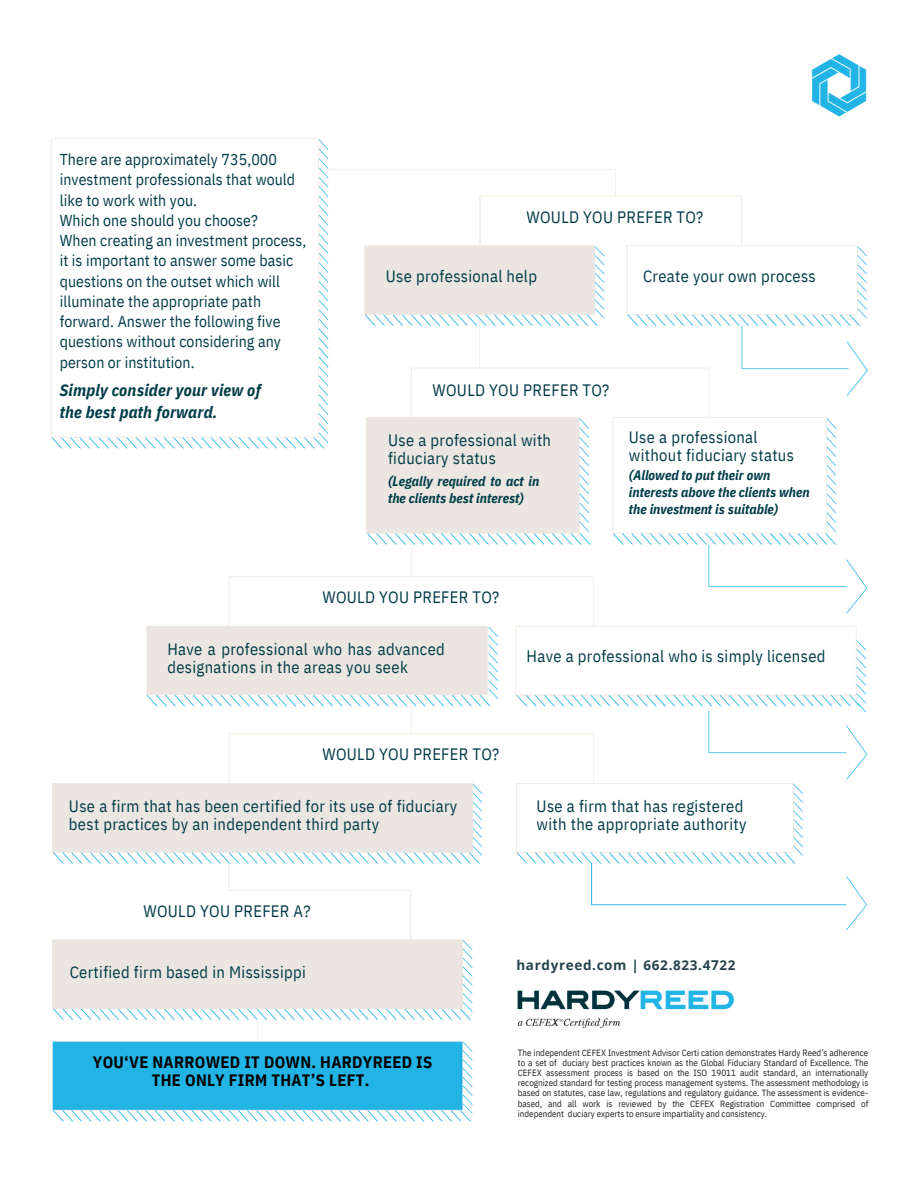
<style>
.page{position:relative;width:918px;height:1188px;background:#fff}
.page>*{position:absolute;margin:0;border:0;box-sizing:border-box;transform-origin:0 0}
.t1{font:16.5px/18px "IBM Plex Sans Cond";letter-spacing:.02em;color:#003b48}
.t2{font:700 16.5px/18px "IBM Plex Sans Cond";letter-spacing:.02em;color:#000;text-align:center}
.t3{font:italic 700 16.5px/21.3px "IBM Plex Sans Cond";letter-spacing:.01em;color:#003c48}
.t4{font:15.75px/20.2px "IBM Plex Sans Cond";letter-spacing:.005em;color:#003b48}
.t5{font:italic 700 13.5px/16.8px "IBM Plex Sans Cond";color:#003c48}
.t6{font:700 13.5px "Open Sans";letter-spacing:.05em;color:#24434c}
.t7{font:9px/10.2px "IBM Plex Sans Cond";color:#231f20;text-align:justify}
</style>
<div class="page">
<img style="left:51px;top:54px;width:817px;height:1068px">
<h5 class="t4" style="left:60px;top:149px;width:248px">There are approximately 735,000 investment professionals that would like to work with you.<br>Which one should you choose?<br>When creating an investment process, it is important to answer some basic questions on the outset which will illuminate the appropriate path forward. Answer the following five questions without considering any person or institution.</h5>
<h1 class="t3" style="left:60px;top:380px;width:203px">Simply consider your view of the best path forward.</h1>
<h2 class="t1" style="left:527px;top:208px;width:178px">WOULD YOU PREFER TO?</h2>
<h4 class="t1" style="left:386px;top:267px;width:153px">Use professional help</h4>
<h5 class="t1" style="left:643px;top:267px;width:174px">Create your own process</h5>
<h4 class="t1" style="left:433px;top:381px;width:178px">WOULD YOU PREFER TO?</h4>
<h4 class="t1" style="left:388px;top:430px;width:164px">Use a professional with fiduciary status</h4>
<h4 class="t1" style="left:629px;top:428px;width:167px">Use a professional without fiduciary status</h4>
<h5 class="t5" style="left:388px;top:473px;width:153px">(Legally required to act in the clients best interest)</h5>
<h2 class="t5" style="left:629px;top:467px;width:182px">(Allowed to put their own interests above the clients when the investment is suitable)</h2>
<h2 class="t1" style="left:322px;top:588px;width:178px">WOULD YOU PREFER TO?</h2>
<h3 class="t1" style="left:167px;top:640px;width:279px">Have a professional who has advanced designations in the areas you seek</h3>
<h4 class="t1" style="left:527px;top:647px;width:300px">Have a professional who is simply licensed</h4>
<h4 class="t1" style="left:322px;top:745px;width:178px">WOULD YOU PREFER TO?</h4>
<h2 class="t1" style="left:69px;top:796px;width:390px">Use a firm that has been certified for its use of fiduciary best practices by an independent third party</h2>
<h2 class="t1" style="left:537px;top:797px;width:211px">Use a firm that has registered with the appropriate authority</h2>
<h4 class="t1" style="left:143px;top:901px;width:169px">WOULD YOU PREFER A?</h4>
<h4 class="t1" style="left:70px;top:963px;width:238px">Certified firm based in Mississippi</h4>
<h4 class="t2" style="left:93px;top:1053px;width:341px">YOU‘VE NARROWED IT DOWN. HARDYREED IS<br>THE ONLY FIRM THAT’S LEFT.</h4>
<h4 class="t6" style="left:516px;top:956px;width:221px">hardyreed.com | 662.823.4722</h4>
<p class="t7" style="left:518px;top:1048px;width:352px">The independent CEFEX Investment Advisor Certi cation demonstrates Hardy Reed’s adherence to a set of duciary best practices known as the Global Fiduciary Standard of Excellence. The CEFEX assessment process is based on the ISO 19011 audit standard, an internationally recognized standard for testing process management systems. The assessment methodology is based on statutes, case law, regulations and regulatory guidance. The assessment is evidence&shy;based, and all work is reviewed by the CEFEX Registration Committee comprised of independent duciary experts to ensure impartiality and consistency.</p>
</div>
